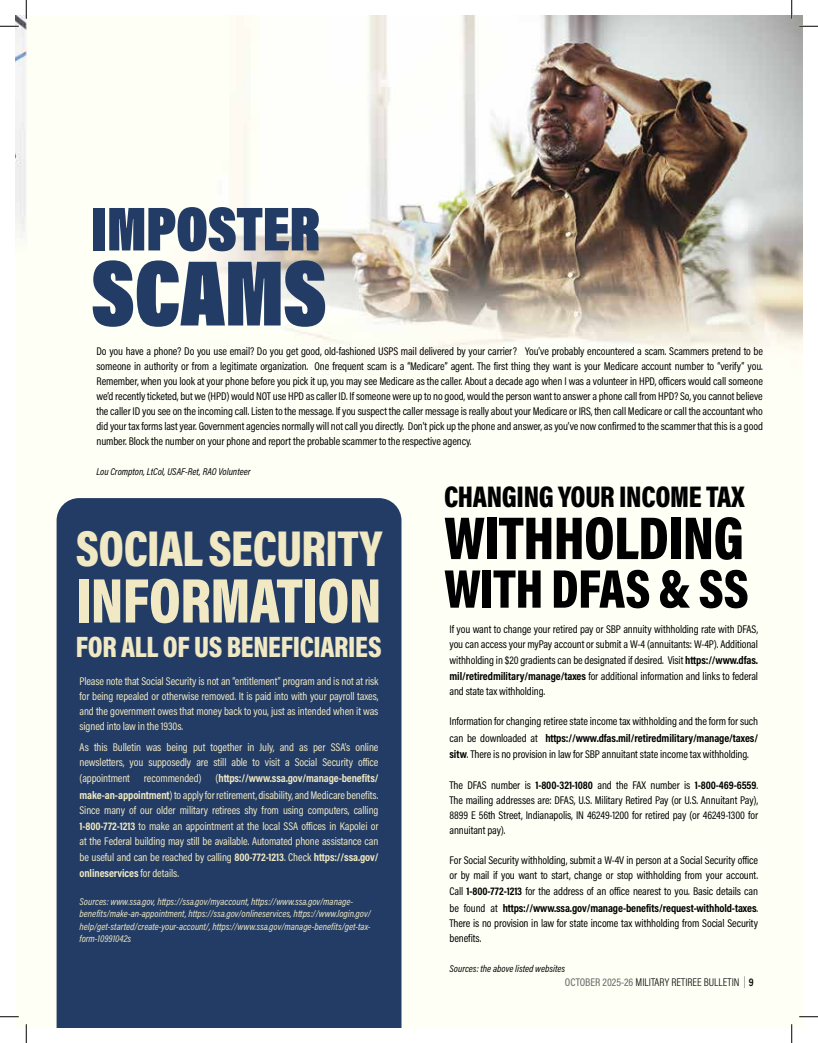
<style>
.page{position:relative;width:818px;height:1043px;background:#fff}
.page>*{position:absolute;margin:0;border:0;box-sizing:border-box;transform-origin:0 0}
.t1{font:900 94.5px "Acumin Pro Cond";letter-spacing:-.01em;color:#233c65;scale:.95 1}
.t2{font:900 63.75px "Acumin Pro Cond";letter-spacing:-.01em;color:#f1e9c3;scale:.95 1}
.t3{font:900 63px "Acumin Pro Cond";letter-spacing:-.01em;color:#233c65;scale:.95 1}
.t4{font:900 61.12px "Acumin Pro Cond";letter-spacing:-.01em;color:#000;scale:.95 1}
.t5{font:900 55.12px "Acumin Pro Cond";letter-spacing:-.01em;color:#000;scale:.95 1}
.t6{font:900 51px "Acumin Pro Cond";letter-spacing:-.01em;color:#f1e9c3;scale:.95 1}
.t7{font:900 30.12px "Acumin Pro Cond";letter-spacing:-.01em;color:#000;scale:.95 1}
.t8{font:900 29.75px "Acumin Pro Cond";letter-spacing:-.01em;color:#f1e9c3;scale:.95 1}
.t9{font:11.25px/15px "Acumin Pro Cond";letter-spacing:-.01em;color:#000}
.t10{font:11.25px/15px "Acumin Pro Cond";letter-spacing:-.01em;color:#f1e9c3}
.t11{font:700 11.25px/16.2px "Acumin Pro Cond";letter-spacing:-.01em;color:#000}
.t12{font:300 11.25px "Acumin Pro Cond";color:#000}
.t13{font:italic 10px/12.5px "Acumin Pro Cond";color:#f1e9c3}
.t14{font:italic 10px "Acumin Pro Cond";color:#000}
.s1{font-weight:700}
.s2{font-weight:400}
.s3{font-weight:500;color:#6f6f6f}
.s4{font-weight:600}
</style>
<div class="page">
<img style="left:15px;top:15px;width:787px;height:1012px">
<div style="left:57px;top:498px;width:344px;height:530px;background:#233c65"></div>
<svg style="left:0;top:25px;width:19px;height:2px"></svg>
<svg style="left:799px;top:25px;width:19px;height:2px"></svg>
<svg style="left:0;top:1015px;width:19px;height:2px"></svg>
<svg style="left:799px;top:1015px;width:19px;height:2px"></svg>
<svg style="left:25px;top:0;width:2px;height:19px"></svg>
<svg style="left:25px;top:1024px;width:2px;height:18px"></svg>
<svg style="left:790px;top:0;width:2px;height:19px"></svg>
<svg style="left:790px;top:1024px;width:2px;height:18px"></svg>
<h3 class="t3" style="left:91px;top:189px;width:243px">IMPOSTER</h3>
<h1 class="t1" style="left:91px;top:233px;width:250px">SCAMS</h1>
<p class="t9" style="left:96px;top:343px;width:668px;text-align:justify">Do you have a phone? Do you use email? Do you get good, old-fashioned USPS mail delivered by your carrier? You’ve probably encountered a scam. Scammers pretend to be someone in authority or from a legitimate organization. One frequent scam is a “Medicare” agent. The first thing they want is your Medicare account number to “verify” you.<br>Remember, when you look at your phone before you pick it up, you may see Medicare as the caller. About a decade ago when I was a volunteer in HPD, officers would call someone we’d recently ticketed, but we (HPD) would NOT use HPD as caller ID. If someone were up to no good, would the person want to answer a phone call from HPD? So, you cannot believe the caller ID you see on the incoming call. Listen to the message. If you suspect the caller message is really about your Medicare or IRS, then call Medicare or call the accountant who did your tax forms last year. Government agencies normally will not call you directly. Don’t pick up the phone and answer, as you’ve now confirmed to the scammer that this is a good number. Block the number on your phone and report the probable scammer to the respective agency.</p>
<p class="t14" style="left:96px;top:465px;width:155px">Lou Crompton, LtCol, USAF-Ret, RAO Volunteer</p>
<h3 class="t6" style="left:76px;top:515px;width:324px">SOCIAL SECURITY</h3>
<h2 class="t2" style="left:76px;top:559px;width:323px">INFORMATION</h2>
<h3 class="t8" style="left:76px;top:627px;width:323px">FOR ALL OF US BENEFICIARIES</h3>
<p class="t10" style="left:79px;top:673px;width:300px;text-align:justify">Please note that Social Security is not an “entitlement” program and is not at risk for being repealed or otherwise removed. It is paid into with your payroll taxes, and the government owes that money back to you, just as intended when it was signed into law in the 1930s.</p>
<p class="t10" style="left:79px;top:739px;width:300px">As this Bulletin was being put together in July, and as per SSA’s online newsletters, you supposedly are still able to visit a Social Security office</p>
<p class="t10" style="left:79px;top:770px;width:300px;line-height:16.2px">(appointment recommended) (<span class="s1">https://www.ssa.gov/manage-benefits/ make-an-appointment</span>) to apply for retirement, disability, and Medicare benefits.</p>
<p class="t10" style="left:79px;top:801px;width:300px;line-height:16.2px">Since many of our older military retirees shy from using computers, calling<br><span class="s1">1-800-772-1213</span> to make an appointment at the local SSA offices in Kapolei or</p>
<p class="t10" style="left:79px;top:832px;width:300px;line-height:16.2px;text-align:justify">at the Federal building may still be available. Automated phone assistance can be useful and can be reached by calling <span class="s1">800-772-1213</span>. Check <span class="s1">https://ssa.gov/ onlineservices</span> for details.</p>
<p class="t13" style="left:79px;top:895px;width:293px">Sources: www.ssa.gov, https://ssa.gov/myaccount, https://www.ssa.gov/manage&shy;benefits/make-an-appointment, https://ssa.gov/onlineservices, https://www.login.gov/ help/get-started/create-your-account/, https://www.ssa.gov/manage-benefits/get-tax&shy;form-10991042s</p>
<h3 class="t7" style="left:444px;top:476px;width:318px">CHANGING YOUR INCOME TAX</h3>
<h3 class="t4" style="left:444px;top:498px;width:317px">WITHHOLDING</h3>
<h3 class="t5" style="left:444px;top:552px;width:322px">WITH DFAS &amp; SS</h3>
<p class="t9" style="left:449px;top:621px;width:310px">If you want to change your retired pay or SBP annuity withholding rate with DFAS, you can access your myPay account or submit a W-4 (annuitants: W-4P). Additional</p>
<p class="t9" style="left:449px;top:652px;width:310px;line-height:16.2px">withholding in $20 gradients can be designated if desired. Visit <span class="s1">https://www.dfas. mil/retiredmilitary/manage/taxes</span> for additional information and links to federal</p>
<p class="t9" style="left:449px;top:683px;width:97px">and state tax withholding.</p>
<p class="t9" style="left:449px;top:713px;width:310px;line-height:16.2px;text-align:justify">Information for changing retiree state income tax withholding and the form for such can be downloaded at <span class="s1">https://www.dfas.mil/retiredmilitary/manage/taxes/ sitw</span>. There is no provision in law for SBP annuitant state income tax withholding.</p>
<p class="t9" style="left:449px;top:777px;width:310px;text-align:justify">The DFAS number is <span class="s1">1-800-321-1080</span> and the FAX number is <span class="s1">1-800-469-6559</span>.<br>The mailing addresses are: DFAS, U.S. Military Retired Pay (or U.S. Annuitant Pay), 8899 E 56th Street, Indianapolis, IN 46249-1200 for retired pay (or 46249-1300 for annuitant pay).</p>
<p class="t9" style="left:449px;top:852px;width:310px">For Social Security withholding, submit a W-4V in person at a Social Security office or by mail if you want to start, change or stop withholding from your account.</p>
<p class="t11" style="left:449px;top:883px;width:310px"><span class="s2">Call</span> 1-800-772-1213 <span class="s2">for the address of an office nearest to you. Basic details can be found at</span> https://www.ssa.gov/manage-benefits/request-withhold-taxes<span class="s2">.</span></p>
<p class="t9" style="left:449px;top:915px;width:310px">There is no provision in law for state income tax withholding from Social Security benefits.</p>
<p class="t14" style="left:449px;top:961px;width:117px">Sources: the above listed websites</p>
<p class="t12" style="left:565px;top:974px;width:190px"><span class="s3">OCTOBER 2025-26</span> MILITARY RETIREE BULLETIN | <span class="s4">9</span></p>
</div>
